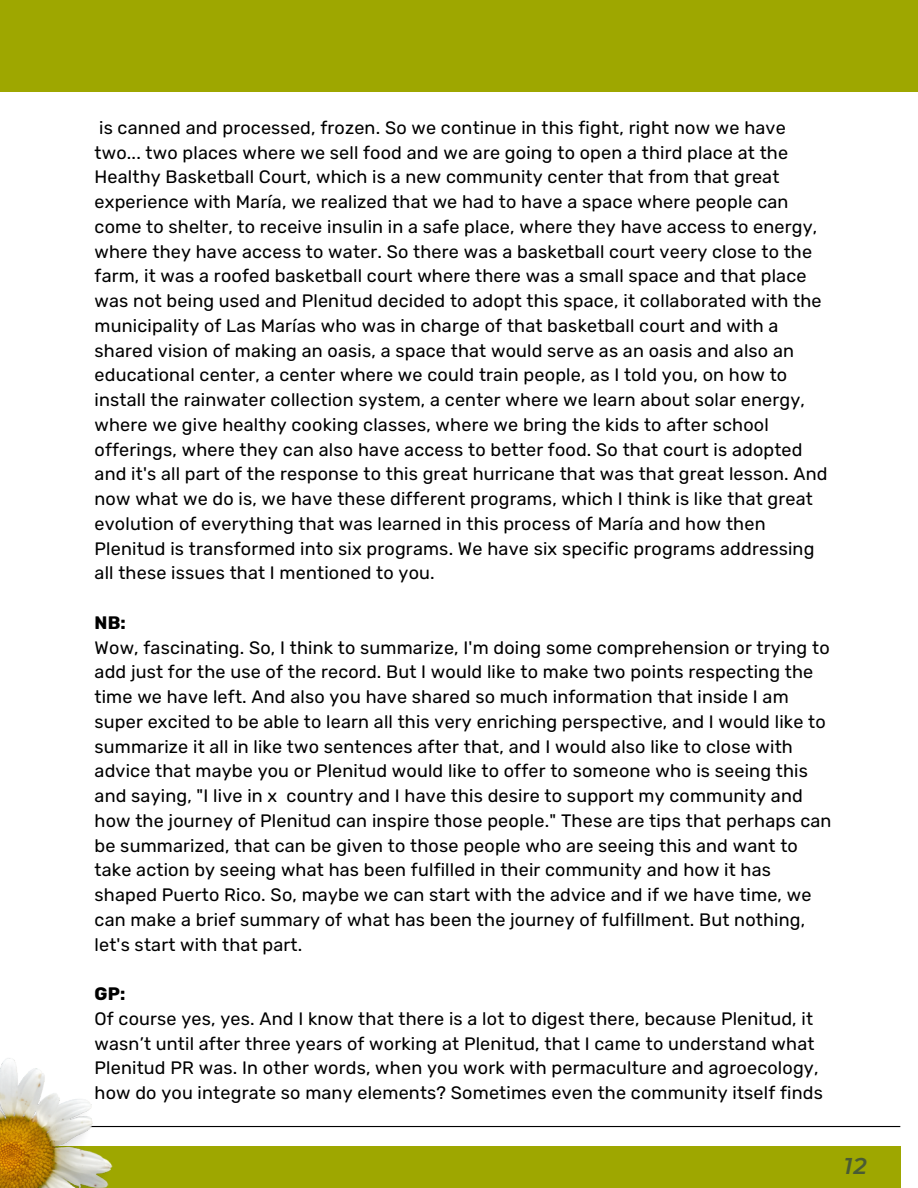
<style>
.page{position:relative;width:918px;height:1188px;background:#fff}
.page>*{position:absolute;margin:0;border:0;box-sizing:border-box;transform-origin:0 0}
.t1{font:italic 600 22.8px "Montserrat";color:#495b34}
.t2{font:18px/24.8px "Rubik";letter-spacing:.01em;color:#000}
.t3{font:700 18px "Rubik";color:#000}
</style>
<div class="page">
<div style="left:0;top:0;width:918px;height:92px;background:#9ea700"></div>
<div style="left:15px;top:1146px;width:886px;height:42px;background:#9ea700"></div>
<hr style="left:17px;top:1126px;width:883px;height:1px;background:#000">
<img style="left:0;top:1058px;width:112px;height:130px">
<p class="t2" style="left:95px;top:115px;width:734px">is canned and processed, frozen. So we continue in this fight, right now we have two... two places where we sell food and we are going to open a third place at the Healthy Basketball Court, which is a new community center that from that great experience with María, we realized that we had to have a space where people can come to shelter, to receive insulin in a safe place, where they have access to energy, where they have access to water. So there was a basketball court veery close to the farm, it was a roofed basketball court where there was a small space and that place was not being used and Plenitud decided to adopt this space, it collaborated with the municipality of Las Marías who was in charge of that basketball court and with a shared vision of making an oasis, a space that would serve as an oasis and also an educational center, a center where we could train people, as I told you, on how to install the rainwater collection system, a center where we learn about solar energy, where we give healthy cooking classes, where we bring the kids to after school offerings, where they can also have access to better food. So that court is adopted and it's all part of the response to this great hurricane that was that great lesson. And now what we do is, we have these different programs, which I think is like that great evolution of everything that was learned in this process of María and how then Plenitud is transformed into six programs. We have six specific programs addressing all these issues that I mentioned to you.</p>
<p class="t3" style="left:95px;top:612px;width:33px">NB:</p>
<p class="t2" style="left:95px;top:635px;width:738px">Wow, fascinating. So, I think to summarize, I'm doing some comprehension or trying to add just for the use of the record. But I would like to make two points respecting the time we have left. And also you have shared so much information that inside I am super excited to be able to learn all this very enriching perspective, and I would like to summarize it all in like two sentences after that, and I would also like to close with advice that maybe you or Plenitud would like to offer to someone who is seeing this and saying, "I live in x country and I have this desire to support my community and how the journey of Plenitud can inspire those people." These are tips that perhaps can be summarized, that can be given to those people who are seeing this and want to take action by seeing what has been fulfilled in their community and how it has shaped Puerto Rico. So, maybe we can start with the advice and if we have time, we can make a brief summary of what has been the journey of fulfillment. But nothing, let's start with that part.</p>
<p class="t3" style="left:95px;top:983px;width:32px">GP:</p>
<p class="t2" style="left:95px;top:1006px;width:730px">Of course yes, yes. And I know that there is a lot to digest there, because Plenitud, it wasn’t until after three years of working at Plenitud, that I came to understand what Plenitud PR was. In other words, when you work with permaculture and agroecology, how do you integrate so many elements? Sometimes even the community itself finds</p>
<p class="t1" style="left:844px;top:1152px;width:24px">12</p>
</div>
